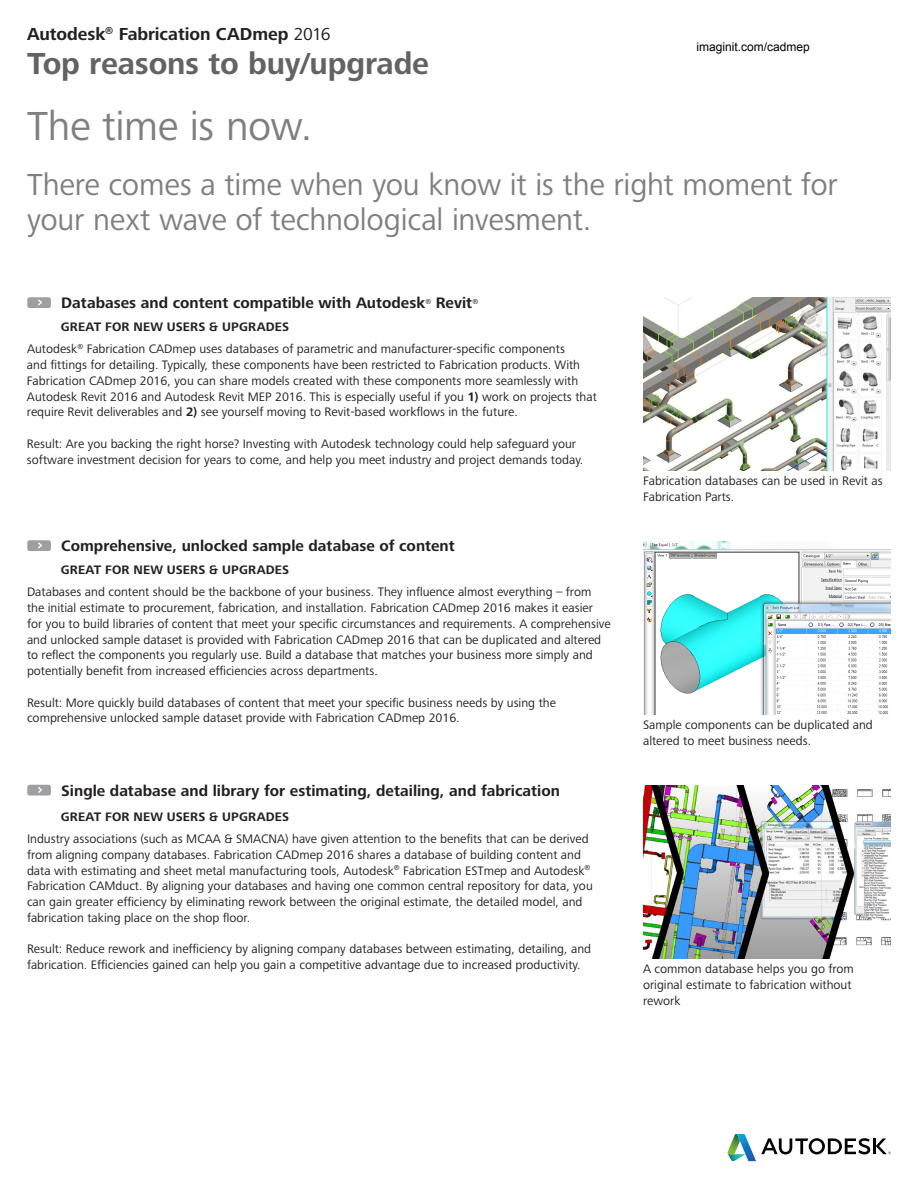
<style>
.page{position:relative;width:918px;height:1188px;background:#fff}
.page>*{position:absolute;margin:0;border:0;box-sizing:border-box;transform-origin:0 0}
.Headline{font:42px "Frutiger Next LTW1 G";letter-spacing:-.01em;color:#7f7f7f}
.Subhead{font:31.5px/34.5px "Frutiger Next LTW1 G";letter-spacing:-.01em;color:#7f7f7f}
.Heading_2{font:700 31.5px "Frutiger Next LTW1 G";letter-spacing:-.005em;color:#636366}
.Heading_1{font:700 18px "Frutiger Next LTW1 G";letter-spacing:-.005em;color:#231f20}
.Text_heading{font:700 15.75px "Frutiger Next LTW1 G";color:#231f20}
.Body_Text__8_5_pts{font:12.75px/15.8px "Frutiger Next LTW1 G";color:#231f20}
.Text_Sub_Heading{font:700 12.75px "Frutiger Next LTW1 G";letter-spacing:.015em;color:#231f20}
.t1{font:12px "Arial";color:#000}
.s1{font-weight:400}
.s2{font-weight:700}
</style>
<div class="page">
<hr style="left:873px;top:1138px;width:3px;height:16px;background:#000002">
<svg style="left:876px;top:1138px;width:15px;height:16px"></svg>
<svg style="left:727px;top:1134px;width:143px;height:27px"></svg>
<svg style="left:27px;top:297px;width:24px;height:11px"></svg>
<svg style="left:27px;top:540px;width:24px;height:11px"></svg>
<svg style="left:27px;top:785px;width:24px;height:11px"></svg>
<img style="left:643px;top:297px;width:248px;height:173px">
<img style="left:643px;top:541px;width:248px;height:173px">
<img style="left:643px;top:785px;width:248px;height:174px">
<p class="Heading_1" style="left:27px;top:24px;width:305px">Autodesk<sup>®</sup> Fabrication CADmep <span class="s1">2016</span></p>
<p class="Heading_2" style="left:27px;top:46px;width:404px">Top reasons to buy/upgrade</p>
<p class="t1" style="left:697px;top:39px;width:115px">imaginit.com/cadmep</p>
<p class="Headline" style="left:27px;top:102px;width:287px">The time is now.</p>
<p class="Subhead" style="left:27px;top:168px;width:812px">There comes a time when you know it is the right moment for your next wave of technological invesment.</p>
<p class="Text_heading" style="left:61px;top:294px;width:419px">Databases and content compatible with Autodesk<sup>®</sup> Revit<sup>®</sup></p>
<p class="Text_Sub_Heading" style="left:61px;top:319px;width:230px">GREAT FOR NEW USERS &amp; UPGRADES</p>
<p class="Body_Text__8_5_pts" style="left:27px;top:342px;width:571px">Autodesk<sup>®</sup> Fabrication CADmep uses databases of parametric and manufacturer-specific components<br>and fittings for detailing. Typically, these components have been restricted to Fabrication products. With Fabrication CADmep 2016, you can share models created with these components more seamlessly with Autodesk Revit 2016 and Autodesk Revit MEP 2016. This is especially useful if you <span class="s2">1)</span> work on projects that require Revit deliverables and <span class="s2">2)</span> see yourself moving to Revit-based workflows in the future.</p>
<p class="Body_Text__8_5_pts" style="left:27px;top:436px;width:558px">Result: Are you backing the right horse? Investing with Autodesk technology could help safeguard your software investment decision for years to come, and help you meet industry and project demands today.</p>
<p class="Text_heading" style="left:61px;top:537px;width:395px">Comprehensive, unlocked sample database of content</p>
<p class="Text_Sub_Heading" style="left:61px;top:562px;width:230px">GREAT FOR NEW USERS &amp; UPGRADES</p>
<p class="Body_Text__8_5_pts" style="left:27px;top:585px;width:585px">Databases and content should be the backbone of your business. They influence almost everything – from the initial estimate to procurement, fabrication, and installation. Fabrication CADmep 2016 makes it easier for you to build libraries of content that meet your specific circumstances and requirements. A comprehensive and unlocked sample dataset is provided with Fabrication CADmep 2016 that can be duplicated and altered to reflect the components you regularly use. Build a database that matches your business more simply and potentially benefit from increased efficiencies across departments.</p>
<p class="Body_Text__8_5_pts" style="left:27px;top:695px;width:530px">Result: More quickly build databases of content that meet your specific business needs by using the comprehensive unlocked sample dataset provide with Fabrication CADmep 2016.</p>
<p class="Text_heading" style="left:61px;top:782px;width:500px">Single database and library for estimating, detailing, and fabrication</p>
<p class="Text_Sub_Heading" style="left:61px;top:809px;width:230px">GREAT FOR NEW USERS &amp; UPGRADES</p>
<p class="Body_Text__8_5_pts" style="left:27px;top:831px;width:567px">Industry associations (such as MCAA &amp; SMACNA) have given attention to the benefits that can be derived from aligning company databases. Fabrication CADmep 2016 shares a database of building content and data with estimating and sheet metal manufacturing tools, Autodesk<sup>®</sup> Fabrication ESTmep and Autodesk<sup>® </sup>Fabrication CAMduct. By aligning your databases and having one common central repository for data, you can gain greater efficiency by eliminating rework between the original estimate, the detailed model, and fabrication taking place on the shop floor.</p>
<p class="Body_Text__8_5_pts" style="left:27px;top:942px;width:566px">Result: Reduce rework and inefficiency by aligning company databases between estimating, detailing, and fabrication. Efficiencies gained can help you gain a competitive advantage due to increased productivity.</p>
<p class="Body_Text__8_5_pts" style="left:643px;top:473px;width:241px">Fabrication databases can be used in Revit as<br>Fabrication Parts.</p>
<p class="Body_Text__8_5_pts" style="left:643px;top:717px;width:231px">Sample components can be duplicated and altered to meet business needs.</p>
<p class="Body_Text__8_5_pts" style="left:643px;top:962px;width:212px">A common database helps you go from original estimate to fabrication without rework</p>
</div>
